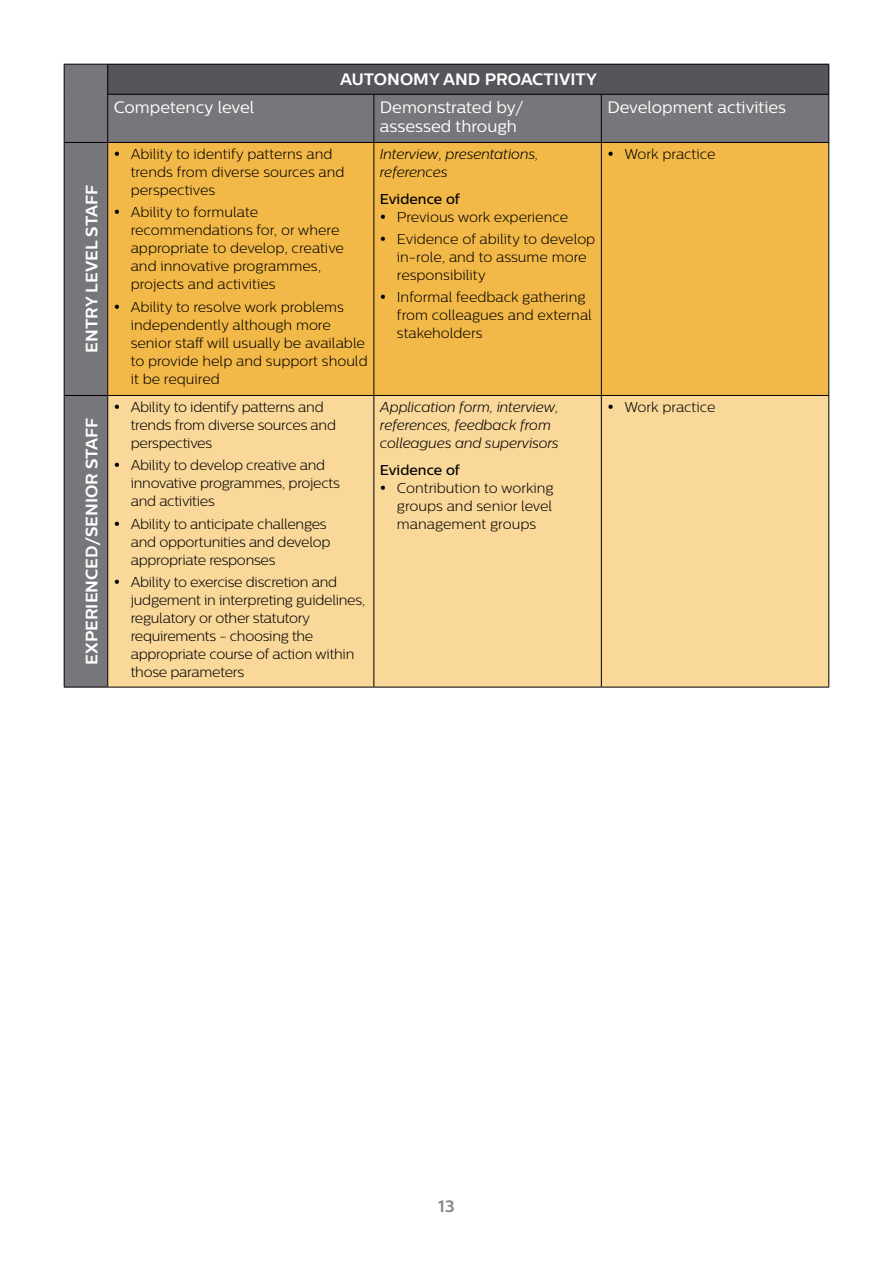
<style>
.page{position:relative;width:893px;height:1263px;background:#fff}
.page>*{position:absolute;margin:0;border:0;box-sizing:border-box;transform-origin:0 0}
.t1{font:16.5px/19.8px "Centrale Sans";color:#fff}
.t2{font:700 16.5px "Centrale Sans";color:#fff}
.t3{font:700 16.5px "Centrale Sans";color:#878787}
.t4{font:300 14.25px/18px "Centrale Sans";letter-spacing:-.01em;color:#000}
.t5{font:italic 300 14.25px/18px "Centrale Sans";letter-spacing:-.01em;color:#000}
.t6{font:500 14.25px "Centrale Sans";color:#000}
</style>
<div class="page">
<div style="left:65px;top:65px;width:763px;height:622px;background:#77777b"></div>
<div style="left:108px;top:64px;width:721px;height:30px;background:#55565a"></div>
<div style="left:108px;top:143px;width:720px;height:252px;background:#f3b948"></div>
<div style="left:108px;top:396px;width:720px;height:291px;background:#f9d89a"></div>
<hr style="left:64px;top:64px;width:44px;height:1px;background:#000">
<svg style="left:64px;top:65px;width:1px;height:29px"></svg>
<hr style="left:108px;top:64px;width:266px;height:1px;background:#000">
<svg style="left:107px;top:65px;width:1px;height:29px"></svg>
<hr style="left:374px;top:64px;width:227px;height:1px;background:#000">
<hr style="left:601px;top:64px;width:228px;height:1px;background:#000">
<svg style="left:828px;top:65px;width:1px;height:29px"></svg>
<hr style="left:64px;top:94px;width:1px;height:48px;background:#000">
<hr style="left:107px;top:94px;width:267px;height:1px;background:#000">
<hr style="left:107px;top:95px;width:1px;height:47px;background:#000">
<hr style="left:374px;top:94px;width:227px;height:1px;background:#000">
<hr style="left:373px;top:95px;width:1px;height:47px;background:#000">
<hr style="left:601px;top:94px;width:228px;height:1px;background:#000">
<hr style="left:601px;top:95px;width:1px;height:47px;background:#000">
<hr style="left:828px;top:95px;width:1px;height:47px;background:#000">
<hr style="left:64px;top:142px;width:44px;height:1px;background:#000">
<hr style="left:64px;top:143px;width:1px;height:252px;background:#000">
<hr style="left:108px;top:142px;width:266px;height:1px;background:#000">
<hr style="left:107px;top:143px;width:1px;height:252px;background:#000">
<hr style="left:374px;top:142px;width:227px;height:1px;background:#000">
<hr style="left:373px;top:143px;width:1px;height:252px;background:#000">
<hr style="left:601px;top:142px;width:228px;height:1px;background:#000">
<hr style="left:601px;top:143px;width:1px;height:252px;background:#000">
<hr style="left:828px;top:143px;width:1px;height:252px;background:#000">
<hr style="left:64px;top:395px;width:44px;height:1px;background:#000">
<hr style="left:64px;top:396px;width:1px;height:291px;background:#000">
<hr style="left:108px;top:395px;width:266px;height:1px;background:#000">
<hr style="left:107px;top:396px;width:1px;height:291px;background:#000">
<hr style="left:374px;top:395px;width:227px;height:1px;background:#000">
<hr style="left:373px;top:396px;width:1px;height:291px;background:#000">
<hr style="left:601px;top:395px;width:228px;height:1px;background:#000">
<hr style="left:601px;top:396px;width:1px;height:291px;background:#000">
<hr style="left:828px;top:396px;width:1px;height:291px;background:#000">
<hr style="left:64px;top:687px;width:44px;height:1px;background:#000">
<hr style="left:108px;top:687px;width:266px;height:1px;background:#000">
<hr style="left:374px;top:687px;width:227px;height:1px;background:#000">
<hr style="left:601px;top:687px;width:228px;height:1px;background:#000">
<p class="t2" style="left:82px;top:353px;width:169px;rotate:-90deg">ENTRY LEVEL STAFF</p>
<p class="t2" style="left:82px;top:665px;width:249px;rotate:-90deg">EXPERIENCED/SENIOR STAFF</p>
<p class="t2" style="left:340px;top:70px;width:258px">AUTONOMY AND PROACTIVITY</p>
<p class="t1" style="left:114px;top:97px;width:142px">Competency level</p>
<p class="t1" style="left:380px;top:97px;width:145px">Demonstrated by/ assessed through</p>
<p class="t1" style="left:607px;top:97px;width:180px">Development activities</p>
<p class="t4" style="left:131px;top:145px;width:215px;text-indent:-17px">• Ability to identify patterns and trends from diverse sources and perspectives</p>
<p class="t4" style="left:131px;top:203px;width:215px;text-indent:-17px">• Ability to formulate recommendations for, or where appropriate to develop, creative and innovative programmes, projects and activities</p>
<p class="t4" style="left:131px;top:297px;width:239px;text-indent:-17px">• Ability to resolve work problems independently although more senior staff will usually be available to provide help and support should it be required</p>
<p class="t4" style="left:607px;top:145px;width:110px">• Work practice</p>
<p class="t5" style="left:380px;top:145px;width:160px">Interview, presentations, references</p>
<p class="t6" style="left:380px;top:190px;width:82px">Evidence of</p>
<p class="t4" style="left:380px;top:207px;width:190px">• Previous work experience</p>
<p class="t4" style="left:397px;top:230px;width:200px;text-indent:-17px">• Evidence of ability to develop in-role, and to assume more responsibility</p>
<p class="t4" style="left:397px;top:288px;width:197px;text-indent:-17px">• Informal feedback gathering from colleagues and external stakeholders</p>
<p class="t4" style="left:131px;top:398px;width:207px;text-indent:-17px">• Ability to identify patterns and trends from diverse sources and perspectives</p>
<p class="t4" style="left:131px;top:456px;width:211px;text-indent:-17px">• Ability to develop creative and innovative programmes, projects and activities</p>
<p class="t4" style="left:131px;top:514px;width:201px;text-indent:-17px">• Ability to anticipate challenges and opportunities and develop appropriate responses</p>
<p class="t4" style="left:131px;top:573px;width:236px;text-indent:-17px">• Ability to exercise discretion and judgement in interpreting guidelines, regulatory or other statutory requirements - choosing the appropriate course of action within those parameters</p>
<p class="t5" style="left:380px;top:398px;width:180px">Application form, interview, references, feedback from colleagues and supervisors</p>
<p class="t6" style="left:380px;top:461px;width:82px">Evidence of</p>
<p class="t4" style="left:397px;top:478px;width:158px;text-align:justify;text-indent:-17px">• Contribution to working groups and senior level management groups</p>
<p class="t4" style="left:607px;top:398px;width:110px">• Work practice</p>
<p class="t3" style="left:438px;top:1196px;width:18px">13</p>
</div>
